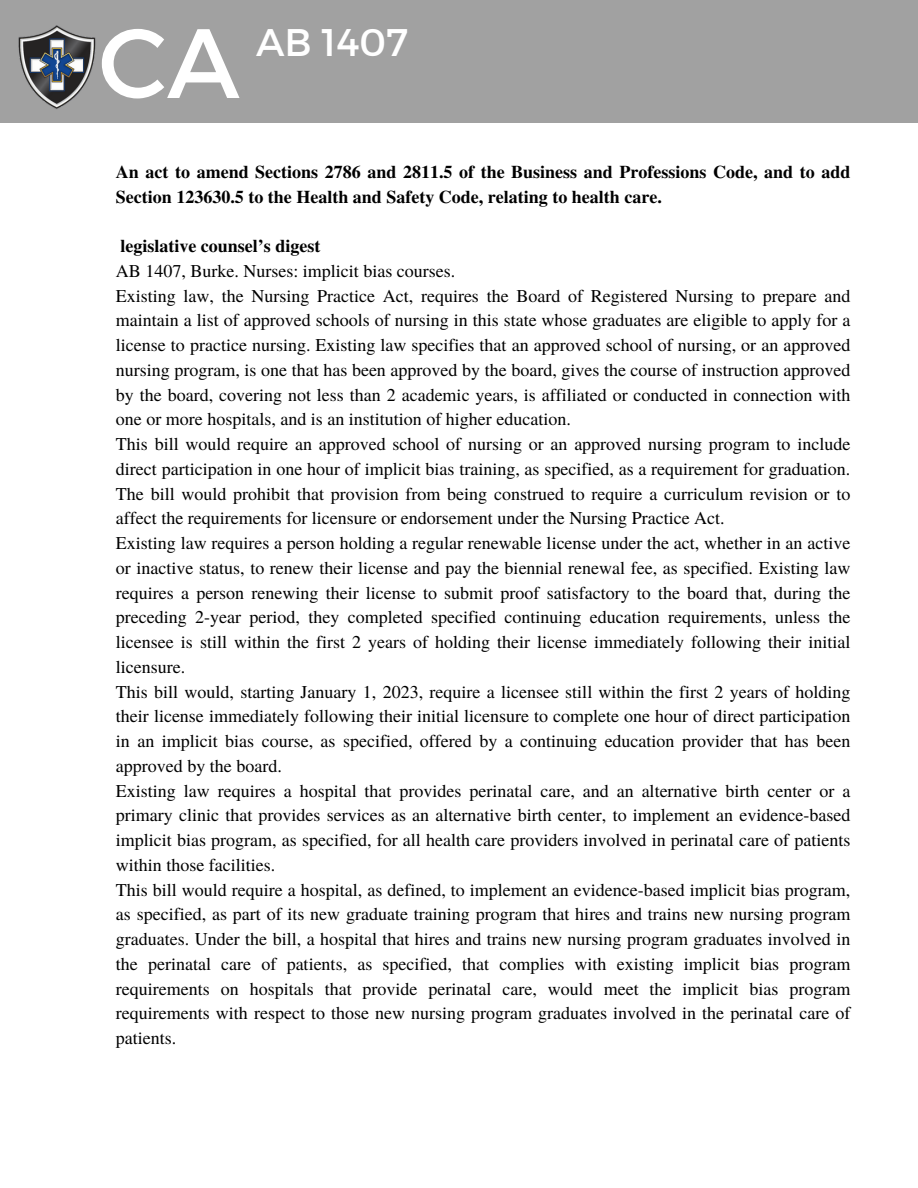
<style>
.page{position:relative;width:918px;height:1188px;background:#fff}
.page>*{position:absolute;margin:0;border:0;box-sizing:border-box;transform-origin:0 0}
.t1{font:98.4px "Montserrat";color:#fff}
.t2{font:38.55px "Montserrat";color:#fff}
.t3{font:18px/24.8px "Te X Gyre Termes";color:#000;text-align:justify}
.t4{font:700 18px/24.8px "Te X Gyre Termes";color:#000}
</style>
<div class="page">
<div style="left:0;top:0;width:918px;height:123px;background:#a1a1a1"></div>
<img style="left:18px;top:26px;width:78px;height:83px">
<h1 class="t1" style="left:98px;top:-1px;width:143px">CA</h1>
<p class="t2" style="left:256px;top:17px;width:153px">AB 1407</p>
<h2 class="t4" style="left:116px;top:159px;width:736px">An act to amend Sections 2786 and 2811.5 of the Business and Professions Code, and to add<br>Section 123630.5 to the Health and Safety Code, relating to health care.</h2>
<h3 class="t4" style="left:120px;top:233px;width:201px">legislative counsel’s digest</h3>
<p class="t3" style="left:116px;top:258px;width:341px">AB 1407, Burke. Nurses: implicit bias courses.</p>
<p class="t3" style="left:116px;top:282px;width:736px">Existing law, the Nursing Practice Act, requires the Board of Registered Nursing to prepare and maintain a list of approved schools of nursing in this state whose graduates are eligible to apply for a license to practice nursing. Existing law specifies that an approved school of nursing, or an approved nursing program, is one that has been approved by the board, gives the course of instruction approved by the board, covering not less than 2 academic years, is affiliated or conducted in connection with one or more hospitals, and is an institution of higher education.</p>
<p class="t3" style="left:116px;top:431px;width:736px">This bill would require an approved school of nursing or an approved nursing program to include direct participation in one hour of implicit bias training, as specified, as a requirement for graduation.<br>The bill would prohibit that provision from being construed to require a curriculum revision or to affect the requirements for licensure or endorsement under the Nursing Practice Act.</p>
<p class="t3" style="left:116px;top:530px;width:736px">Existing law requires a person holding a regular renewable license under the act, whether in an active or inactive status, to renew their license and pay the biennial renewal fee, as specified. Existing law requires a person renewing their license to submit proof satisfactory to the board that, during the preceding 2-year period, they completed specified continuing education requirements, unless the licensee is still within the first 2 years of holding their license immediately following their initial licensure.</p>
<p class="t3" style="left:116px;top:678px;width:736px">This bill would, starting January 1, 2023, require a licensee still within the first 2 years of holding their license immediately following their initial licensure to complete one hour of direct participation in an implicit bias course, as specified, offered by a continuing education provider that has been approved by the board.</p>
<p class="t3" style="left:116px;top:777px;width:736px">Existing law requires a hospital that provides perinatal care, and an alternative birth center or a primary clinic that provides services as an alternative birth center, to implement an evidence-based implicit bias program, as specified, for all health care providers involved in perinatal care of patients within those facilities.</p>
<p class="t3" style="left:116px;top:876px;width:736px">This bill would require a hospital, as defined, to implement an evidence-based implicit bias program, as specified, as part of its new graduate training program that hires and trains new nursing program graduates. Under the bill, a hospital that hires and trains new nursing program graduates involved in the perinatal care of patients, as specified, that complies with existing implicit bias program requirements on hospitals that provide perinatal care, would meet the implicit bias program requirements with respect to those new nursing program graduates involved in the perinatal care of patients.</p>
</div>
